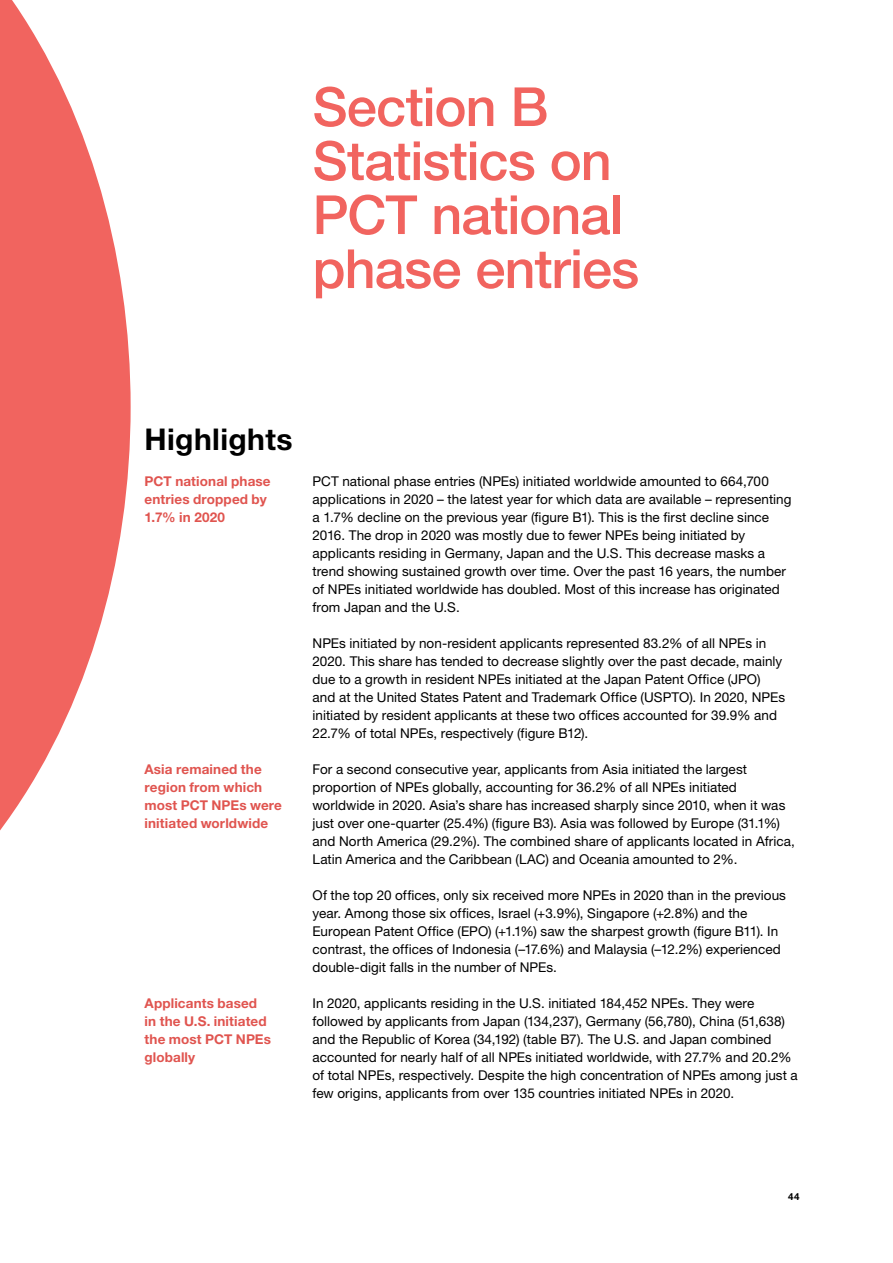
<style>
.page{position:relative;width:893px;height:1263px;background:#fff}
.page>*{position:absolute;margin:0;border:0;box-sizing:border-box;transform-origin:0 0}
.t1{font:500 54px/54px "Helvetica Neue LT Std";letter-spacing:-.02em;color:#f1645f}
.t2{font:700 30px "Helvetica Neue LT Std";letter-spacing:.015em;color:#000}
.t3{font:13.5px/18px "Helvetica Neue LT Std";letter-spacing:.005em;color:#000}
.t4{font:700 13.5px/18px "Helvetica Neue LT Std";letter-spacing:.01em;color:#e0544f}
.t5{font:700 9.75px "Helvetica Neue LT Std";color:#000}
</style>
<div class="page">
<svg style="left:0;top:0;width:131px;height:831px;fill:#f1645f"></svg>
<h1 class="t1" style="left:313px;top:79px;width:328px">Section B<br>Statistics on<br>PCT national phase entries</h1>
<h2 class="t2" style="left:145px;top:421px;width:150px">Highlights</h2>
<p class="t4" style="left:145px;top:472px;width:128px">PCT national phase entries dropped by<br>1.7% in 2020</p>
<p class="t4" style="left:145px;top:760px;width:139px">Asia remained the region from which most PCT NPEs were initiated worldwide</p>
<p class="t4" style="left:145px;top:994px;width:128px">Applicants based in the U.S. initiated the most PCT NPEs globally</p>
<p class="t3" style="left:313px;top:472px;width:480px">PCT national phase entries (NPEs) initiated worldwide amounted to 664,700 applications in 2020 – the latest year for which data are available – representing a 1.7% decline on the previous year (figure B1). This is the first decline since 2016. The drop in 2020 was mostly due to fewer NPEs being initiated by applicants residing in Germany, Japan and the U.S. This decrease masks a trend showing sustained growth over time. Over the past 16 years, the number of NPEs initiated worldwide has doubled. Most of this increase has originated from Japan and the U.S.</p>
<p class="t3" style="left:313px;top:634px;width:474px">NPEs initiated by non-resident applicants represented 83.2% of all NPEs in 2020. This share has tended to decrease slightly over the past decade, mainly due to a growth in resident NPEs initiated at the Japan Patent Office (JPO) and at the United States Patent and Trademark Office (USPTO). In 2020, NPEs initiated by resident applicants at these two offices accounted for 39.9% and 22.7% of total NPEs, respectively (figure B12).</p>
<p class="t3" style="left:313px;top:760px;width:484px">For a second consecutive year, applicants from Asia initiated the largest proportion of NPEs globally, accounting for 36.2% of all NPEs initiated worldwide in 2020. Asia’s share has increased sharply since 2010, when it was just over one-quarter (25.4%) (figure B3). Asia was followed by Europe (31.1%) and North America (29.2%). The combined share of applicants located in Africa, Latin America and the Caribbean (LAC) and Oceania amounted to 2%.</p>
<p class="t3" style="left:313px;top:886px;width:475px">Of the top 20 offices, only six received more NPEs in 2020 than in the previous year. Among those six offices, Israel (+3.9%), Singapore (+2.8%) and the European Patent Office (EPO) (+1.1%) saw the sharpest growth (figure B11). In contrast, the offices of Indonesia (–17.6%) and Malaysia (–12.2%) experienced double-digit falls in the number of NPEs.</p>
<p class="t3" style="left:313px;top:994px;width:487px">In 2020, applicants residing in the U.S. initiated 184,452 NPEs. They were followed by applicants from Japan (134,237), Germany (56,780), China (51,638) and the Republic of Korea (34,192) (table B7). The U.S. and Japan combined accounted for nearly half of all NPEs initiated worldwide, with 27.7% and 20.2% of total NPEs, respectively. Despite the high concentration of NPEs among just a few origins, applicants from over 135 countries initiated NPEs in 2020.</p>
<p class="t5" style="left:788px;top:1190px;width:13px">44</p>
</div>
